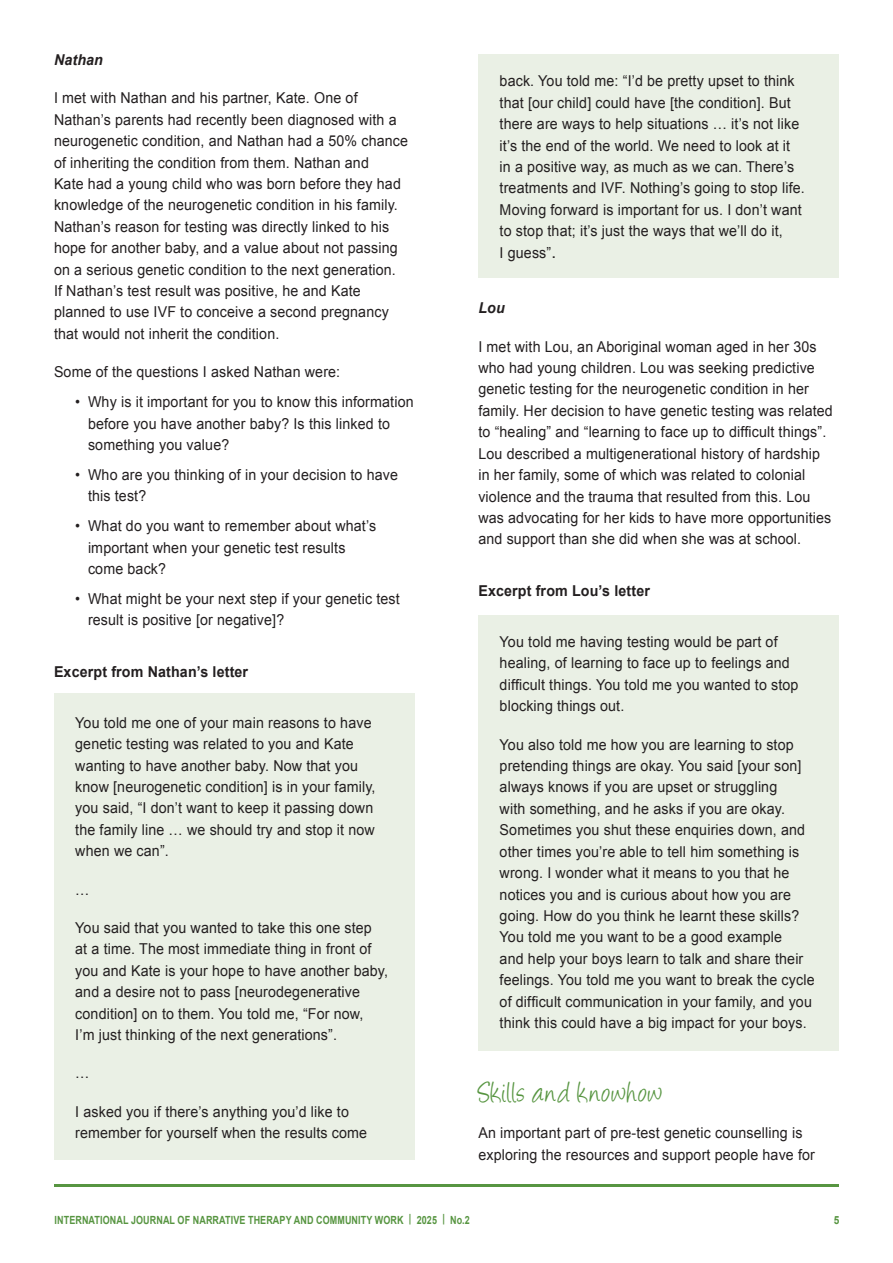
<style>
.page{position:relative;width:893px;height:1263px;background:#fff}
.page>*{position:absolute;margin:0;border:0;box-sizing:border-box;transform-origin:0 0}
.Heading_1{font:33px "Angelina";letter-spacing:.03em;color:#579541;scale:.9 1}
.Letters_Documents{font:15px/21.5px "Arial";letter-spacing:.01em;color:#231f20;scale:.95 1}
.Paragraph{font:15px/21.5px "Arial";letter-spacing:.01em;color:#231f20;scale:.95 1}
.Letters_Documents_heading{font:700 15px "Arial";letter-spacing:.01em;color:#231f20;scale:.95 1}
.Heading_2{font:italic 700 15px "Arial";letter-spacing:.01em;color:#231f20;scale:.95 1}
.t1{font:700 11.25px "Arial";letter-spacing:.01em;color:#579541;scale:.8 1}
.t2{font:700 11.25px "Arial";letter-spacing:.01em;color:#579541;scale:.9 1}
.s1{font-size:18px}
</style>
<div class="page">
<hr style="left:54px;top:1184px;width:785px;height:2px;background:#579541">
<div style="left:478px;top:615px;width:361px;height:436px;background:#eaf0e5"></div>
<div style="left:478px;top:54px;width:361px;height:223px;background:#eaf0e5"></div>
<div style="left:54px;top:693px;width:361px;height:467px;background:#eaf0e5"></div>
<p class="Heading_2" style="left:54px;top:50px;width:53px">Nathan</p>
<p class="Paragraph" style="left:54px;top:88px;width:374px">I met with Nathan and his partner, Kate. One of Nathan’s parents had recently been diagnosed with a neurogenetic condition, and Nathan had a 50% chance of inheriting the condition from them. Nathan and<br>Kate had a young child who was born before they had knowledge of the neurogenetic condition in his family.<br>Nathan’s reason for testing was directly linked to his hope for another baby, and a value about not passing on a serious genetic condition to the next generation.<br>If Nathan’s test result was positive, he and Kate planned to use IVF to conceive a second pregnancy that would not inherit the condition.</p>
<p class="Paragraph" style="left:54px;top:361px;width:303px">Some of the questions I asked Nathan were:</p>
<p class="Letters_Documents" style="left:88px;top:391px;width:344px;text-indent:-13px">• Why is it important for you to know this information before you have another baby? Is this linked to something you value?</p>
<p class="Letters_Documents" style="left:88px;top:464px;width:328px;text-indent:-13px">• Who are you thinking of in your decision to have this test?</p>
<p class="Letters_Documents" style="left:88px;top:515px;width:305px;text-indent:-13px">• What do you want to remember about what’s important when your genetic test results come back?</p>
<p class="Letters_Documents" style="left:88px;top:588px;width:330px;text-indent:-13px">• What might be your next step if your genetic test result is positive [or negative]?</p>
<p class="Letters_Documents_heading" style="left:54px;top:661px;width:206px">Excerpt from Nathan’s letter</p>
<p class="Letters_Documents" style="left:75px;top:712px;width:318px">You told me one of your main reasons to have genetic testing was related to you and Kate wanting to have another baby. Now that you know [neurogenetic condition] is in your family, you said, “I don’t want to keep it passing down the family line … we should try and stop it now when we can”.</p>
<p class="Letters_Documents" style="left:75px;top:879px;width:16px">…</p>
<p class="Letters_Documents" style="left:75px;top:917px;width:331px">You said that you wanted to take this one step<br>at a time. The most immediate thing in front of you and Kate is your hope to have another baby, and a desire not to pass [neurodegenerative condition] on to them. You told me, “For now,<br>I’m just thinking of the next generations”.</p>
<p class="Letters_Documents" style="left:75px;top:1062px;width:16px">…</p>
<p class="Letters_Documents" style="left:75px;top:1101px;width:309px">I asked you if there’s anything you’d like to remember for yourself when the results come</p>
<p class="Letters_Documents" style="left:500px;top:71px;width:323px">back. You told me: “I’d be pretty upset to think that [our child] could have [the condition]. But there are ways to help situations … it’s not like it’s the end of the world. We need to look at it in a positive way, as much as we can. There’s treatments and IVF. Nothing’s going to stop life.<br>Moving forward is important for us. I don’t want to stop that; it’s just the ways that we’ll do it,<br>I guess”<span class="s1">.</span></p>
<p class="Heading_2" style="left:478px;top:298px;width:29px">Lou</p>
<p class="Paragraph" style="left:478px;top:336px;width:375px">I met with Lou, an Aboriginal woman aged in her 30s who had young children. Lou was seeking predictive genetic testing for the neurogenetic condition in her family. Her decision to have genetic testing was related to “healing” and “learning to face up to difficult things”.<br>Lou described a multigenerational history of hardship in her family, some of which was related to colonial violence and the trauma that resulted from this. Lou was advocating for her kids to have more opportunities and support than she did when she was at school.</p>
<p class="Letters_Documents_heading" style="left:478px;top:580px;width:182px">Excerpt from Lou’s letter</p>
<p class="Letters_Documents" style="left:500px;top:631px;width:316px">You told me having testing would be part of healing, of learning to face up to feelings and difficult things. You told me you wanted to stop blocking things out.</p>
<p class="Letters_Documents" style="left:500px;top:734px;width:333px">You also told me how you are learning to stop pretending things are okay. You said [your son] always knows if you are upset or struggling<br>with something, and he asks if you are okay.<br>Sometimes you shut these enquiries down, and other times you’re able to tell him something is wrong. I wonder what it means to you that he notices you and is curious about how you are going. How do you think he learnt these skills?<br>You told me you want to be a good example<br>and help your boys learn to talk and share their feelings. You told me you want to break the cycle of difficult communication in your family, and you think this could have a big impact for your boys.</p>
<p class="Heading_1" style="left:478px;top:1078px;width:206px">Skills and knowhow</p>
<p class="Paragraph" style="left:478px;top:1122px;width:356px">An important part of pre-test genetic counselling is exploring the resources and support people have for</p>
<p class="t1" style="left:55px;top:1212px;width:521px">INTERNATIONAL JOURNAL OF NARRATIVE THERAPY AND COMMUNITY WORK | 2025 | No.2</p>
<p class="t2" style="left:834px;top:1212px;width:8px">5</p>
</div>
